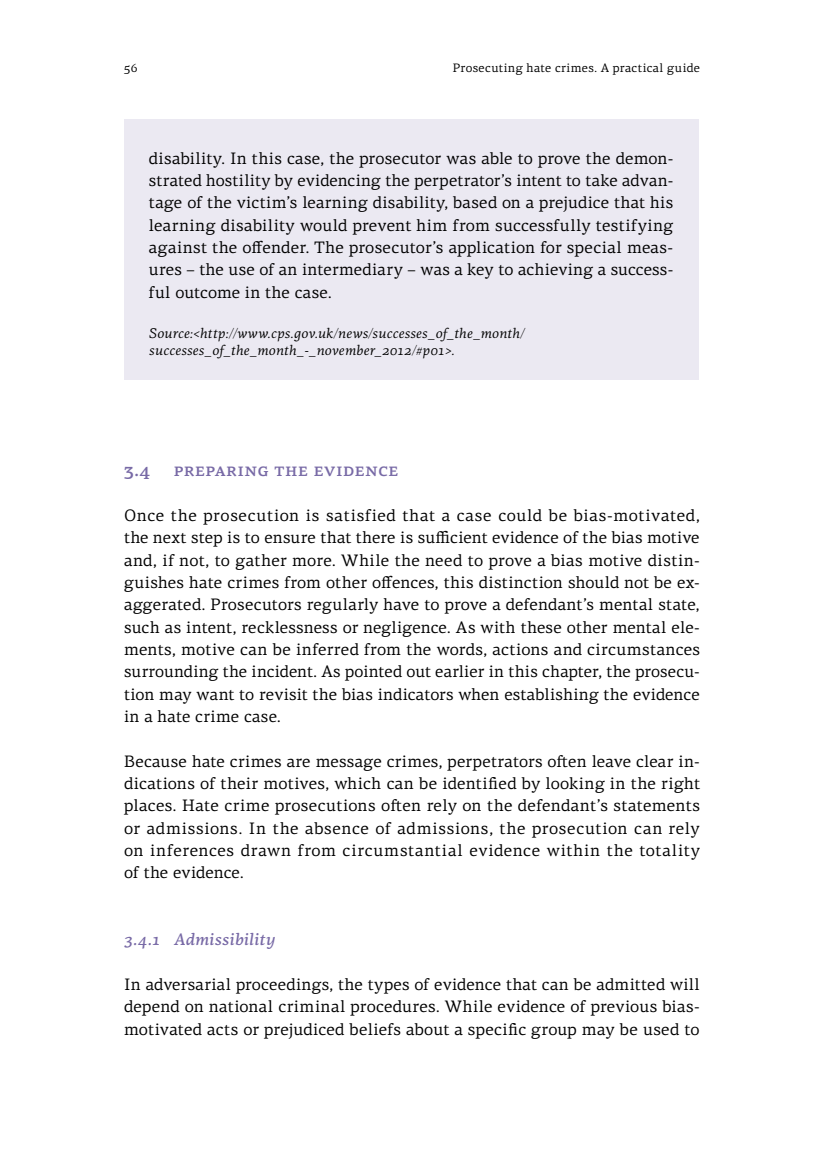
<style>
.page{position:relative;width:824px;height:1171px;background:#fff}
.page>*{position:absolute;margin:0;border:0;box-sizing:border-box;transform-origin:0 0}
.t1{font:500 18.38px "PF Centro Serif Pro";letter-spacing:.025em;color:#786aa6}
.t2{font:16.62px/22.4px "PF Centro Serif Pro";letter-spacing:.015em;color:#000;text-align:justify}
.t3{font:italic 500 16.62px "PF Centro Serif Pro";letter-spacing:.01em;color:#786aa6}
.t4{font:italic 14px/17.5px "PF Centro Serif Pro";letter-spacing:.02em;color:#000}
.t5{font:12.25px "PF Centro Serif Pro";letter-spacing:.03em;color:#000}
</style>
<div class="page">
<div style="left:124px;top:119px;width:574px;height:261px;background:#ebe9f2"></div>
<p class="t5" style="left:124px;top:61px;width:15px">56</p>
<p class="t5" style="left:452px;top:61px;width:249px">Prosecuting hate crimes. A practical guide</p>
<p class="t2" style="left:149px;top:147px;width:526px">disability. In this case, the prosecutor was able to prove the demon&shy;strated hostility by evidencing the perpetrator’s intent to take advan&shy;tage of the victim’s learning disability, based on a prejudice that his learning disability would prevent him from successfully testifying against the offender. The prosecutor’s application for special meas&shy;ures – the use of an intermediary – was a key to achieving a success&shy;ful outcome in the case.</p>
<p class="t4" style="left:149px;top:324px;width:377px">Source:&lt;http://www.cps.gov.uk/news/successes_of_the_month/ successes_of_the_month_-_november_2012/#p01&gt;.</p>
<p class="t1" style="left:124px;top:459px;width:276px">3.4 Preparing the evidence</p>
<p class="t2" style="left:124px;top:504px;width:577px">Once the prosecution is satisfied that a case could be bias-motivated, the next step is to ensure that there is sufficient evidence of the bias motive and, if not, to gather more. While the need to prove a bias motive distin&shy;guishes hate crimes from other offences, this distinction should not be ex&shy;aggerated. Prosecutors regularly have to prove a defendant’s mental state, such as intent, recklessness or negligence. As with these other mental ele&shy;ments, motive can be inferred from the words, actions and circumstances surrounding the incident. As pointed out earlier in this chapter, the prosecu&shy;tion may want to revisit the bias indicators when establishing the evidence in a hate crime case.</p>
<p class="t2" style="left:124px;top:750px;width:577px">Because hate crimes are message crimes, perpetrators often leave clear in&shy;dications of their motives, which can be identified by looking in the right places. Hate crime prosecutions often rely on the defendant’s statements or admissions. In the absence of admissions, the prosecution can rely on inferences drawn from circumstantial evidence within the totality of the evidence.</p>
<p class="t3" style="left:124px;top:929px;width:152px">3.4.1 Admissibility</p>
<p class="t2" style="left:124px;top:973px;width:577px">In adversarial proceedings, the types of evidence that can be admitted will depend on national criminal procedures. While evidence of previous bias&shy;motivated acts or prejudiced beliefs about a specific group may be used to</p>
</div>
